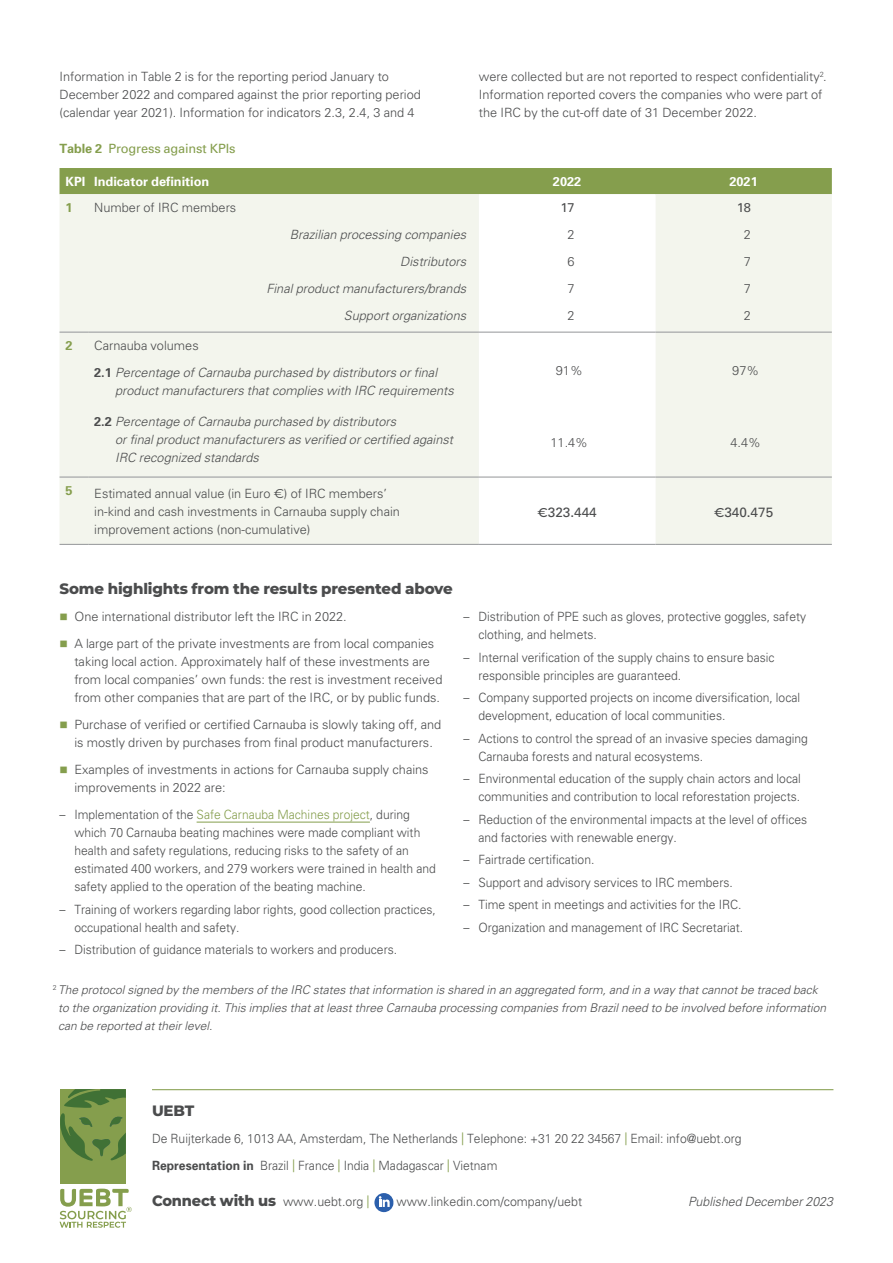
<style>
.page{position:relative;width:893px;height:1263px;background:#fff}
.page>*{position:absolute;margin:0;border:0;box-sizing:border-box;transform-origin:0 0}
._3__sub_3{font:800 15px "Montserrat";letter-spacing:-.01em;color:#4b4c4d}
._0__Body{font:800 15px "Montserrat";letter-spacing:-.01em;color:#4b4c4d}
._0__Body-2{font:13.5px "Univers 55";color:#4b4c4d}
._0__Body-3{font:300 12.75px/18px "Univers";color:#4b4c4d;scale:.95 1}
._0__Body-4{font:300 12.75px/18px "Univers";color:#4b4c4d}
._0__Body-5{font:italic 300 12.75px/18px "Univers";color:#4b4c4d}
._0__Body-6{font:700 12.75px "Univers";color:#fff}
._0__Body-7{font:12.75px "Univers 55";letter-spacing:-.01em;color:#859e4d}
._0__Body-8{font:12.75px "Univers 55";color:#4b4c4d}
._0__Body-9{font:700 12.75px "Univers";color:#859e4d}
.footnotes{font:italic 300 12px/18px "Univers";color:#4b4c4d}
.s1{font-family:"Univers";font-weight:700}
.s2{font-weight:700;font-style:normal}
.s3{font-family:"Montserrat";font-weight:400}
.s4{font-family:"Montserrat";font-weight:500;font-size:12.75px}
.s5{color:#859e4d}
.s6{font-family:"Univers 55";font-weight:400;color:#859e4d}
.s7{font-weight:700}
.s8{font-family:"Univers";font-weight:300;font-size:12.75px}
.s9{font-family:"Univers 55";font-weight:400;font-size:12.75px;color:#859e4d}
</style>
<div class="page">
<div style="left:60px;top:168px;width:772px;height:26px;background:#859e4d"></div>
<div style="left:60px;top:194px;width:772px;height:350px;background:#f3f5ed"></div>
<svg style="left:479px;top:194px;width:176px;height:350px"></svg>
<svg style="left:60px;top:332px;width:28px;height:1px"></svg>
<svg style="left:60px;top:477px;width:28px;height:1px"></svg>
<hr style="left:88px;top:332px;width:391px;height:1px;background:#939598">
<hr style="left:88px;top:477px;width:391px;height:1px;background:#939598">
<svg style="left:60px;top:544px;width:28px;height:1px"></svg>
<hr style="left:88px;top:544px;width:391px;height:1px;background:#939598">
<hr style="left:479px;top:332px;width:176px;height:1px;background:#939598">
<hr style="left:479px;top:477px;width:176px;height:1px;background:#939598">
<hr style="left:479px;top:544px;width:176px;height:1px;background:#939598">
<hr style="left:655px;top:332px;width:177px;height:1px;background:#939598">
<hr style="left:655px;top:477px;width:177px;height:1px;background:#939598">
<hr style="left:655px;top:544px;width:177px;height:1px;background:#939598">
<hr style="left:197px;top:822px;width:173px;height:1px;background:#859e4d">
<hr style="left:152px;top:1089px;width:681px;height:1px;background:#859e4d">
<svg style="left:374px;top:1193px;width:19px;height:19px"></svg>
<div style="left:60px;top:1089px;width:66px;height:95px;background:#859e4d"></div>
<svg style="left:60px;top:1089px;width:66px;height:72px"></svg>
<svg style="left:60px;top:1188px;width:72px;height:40px"></svg>
<p class="_0__Body-4" style="left:60px;top:67px;width:363px">Information in Table 2 is for the reporting period January to<br>December 2022 and compared against the prior reporting period (calendar year 2021). Information for indicators 2.3, 2.4, 3 and 4</p>
<p class="_0__Body-4" style="left:479px;top:67px;width:349px">were collected but are not reported to respect confidentiality<sup>2</sup>.<br>Information reported covers the companies who were part of the IRC by the cut-off date of 31 December 2022.</p>
<p class="_0__Body-7" style="left:60px;top:141px;width:178px"><span class="s1">Table 2</span> Progress against KPIs</p>
<p class="_0__Body-6" style="left:66px;top:173px;width:21px">KPI</p>
<p class="_0__Body-6" style="left:94px;top:173px;width:117px">Indicator definition</p>
<p class="_0__Body-6" style="left:553px;top:173px;width:30px">2022</p>
<p class="_0__Body-6" style="left:729px;top:173px;width:30px">2021</p>
<p class="_0__Body-9" style="left:66px;top:200px;width:9px">1</p>
<p class="_0__Body-4" style="left:94px;top:198px;width:144px">Number of IRC members</p>
<p class="_0__Body-5" style="left:290px;top:225px;width:178px">Brazilian processing companies</p>
<p class="_0__Body-5" style="left:400px;top:252px;width:67px">Distributors</p>
<p class="_0__Body-5" style="left:266px;top:279px;width:201px">Final product manufacturers/brands</p>
<p class="_0__Body-5" style="left:344px;top:306px;width:124px">Support organizations</p>
<p class="_0__Body-8" style="left:737px;top:200px;width:16px">18</p>
<p class="_0__Body-4" style="left:744px;top:225px;width:9px">2</p>
<p class="_0__Body-4" style="left:744px;top:252px;width:9px">7</p>
<p class="_0__Body-4" style="left:744px;top:279px;width:9px">7</p>
<p class="_0__Body-4" style="left:744px;top:306px;width:9px">2</p>
<p class="_0__Body-8" style="left:560px;top:200px;width:16px">17</p>
<p class="_0__Body-4" style="left:567px;top:225px;width:9px">2</p>
<p class="_0__Body-4" style="left:567px;top:252px;width:9px">6</p>
<p class="_0__Body-4" style="left:567px;top:279px;width:9px">7</p>
<p class="_0__Body-4" style="left:567px;top:306px;width:9px">2</p>
<p class="_0__Body-9" style="left:66px;top:338px;width:9px">2</p>
<p class="_0__Body-4" style="left:94px;top:336px;width:106px">Carnauba volumes</p>
<p class="_0__Body-5" style="left:115px;top:363px;width:340px;text-indent:-21px"><span class="s2">2.1</span> Percentage of Carnauba purchased by distributors or final product manufacturers that complies with IRC requirements</p>
<p class="_0__Body-4" style="left:556px;top:361px;width:28px">91%</p>
<p class="_0__Body-4" style="left:732px;top:361px;width:28px">97%</p>
<p class="_0__Body-5" style="left:115px;top:412px;width:339px;text-indent:-21px"><span class="s2">2.2</span> Percentage of Carnauba purchased by distributors<br>or final product manufacturers as verified or certified against<br>IRC recognized standards</p>
<p class="_0__Body-4" style="left:550px;top:434px;width:39px">11.4%</p>
<p class="_0__Body-4" style="left:730px;top:434px;width:32px">4.4%</p>
<p class="_0__Body-9" style="left:66px;top:482px;width:9px">5</p>
<p class="_0__Body-4" style="left:94px;top:484px;width:307px">Estimated annual value (in Euro <span class="s3">€</span>) of IRC members’ in-kind and cash investments in Carnauba supply chain improvement actions (non-cumulative)</p>
<p class="_0__Body-2" style="left:538px;top:504px;width:61px"><span class="s4">€</span>323.444</p>
<p class="_0__Body-2" style="left:714px;top:504px;width:61px"><span class="s4">€</span>340.475</p>
<p class="_3__sub_3" style="left:60px;top:579px;width:395px">Some highlights from the results presented above</p>
<p class="_0__Body-4" style="left:74px;top:607px;width:274px">One international distributor left the IRC in 2022.</p>
<p class="_0__Body-4" style="left:74px;top:634px;width:370px">A large part of the private investments are from local companies taking local action. Approximately half of these investments are from local companies’ own funds: the rest is investment received from other companies that are part of the IRC, or by public funds.</p>
<p class="_0__Body-4" style="left:74px;top:715px;width:368px">Purchase of verified or certified Carnauba is slowly taking off, and is mostly driven by purchases from final product manufacturers.</p>
<p class="_0__Body-4" style="left:74px;top:760px;width:356px">Examples of investments in actions for Carnauba supply chains improvements in 2022 are:</p>
<p class="_0__Body-3" style="left:74px;top:805px;width:382px;text-indent:-15px">– Implementation of the <span class="s5">Safe Carnauba Machines project</span>, during which 70 Carnauba beating machines were made compliant with health and safety regulations, reducing risks to the safety of an estimated 400 workers, and 279 workers were trained in health and safety applied to the operation of the beating machine.</p>
<p class="_0__Body-3" style="left:74px;top:900px;width:382px;text-indent:-15px">– Training of workers regarding labor rights, good collection practices, occupational health and safety.</p>
<p class="_0__Body-3" style="left:60px;top:940px;width:357px">– Distribution of guidance materials to workers and producers.</p>
<p class="_0__Body-3" style="left:478px;top:608px;width:347px;text-indent:-15px">– Distribution of PPE such as gloves, protective goggles, safety clothing, and helmets.</p>
<p class="_0__Body-3" style="left:478px;top:648px;width:313px;text-indent:-15px">– Internal verification of the supply chains to ensure basic responsible principles are guaranteed.</p>
<p class="_0__Body-3" style="left:478px;top:689px;width:340px;text-indent:-15px">– Company supported projects on income diversification, local development, education of local communities.</p>
<p class="_0__Body-3" style="left:478px;top:729px;width:348px;text-indent:-15px">– Actions to control the spread of an invasive species damaging<br>Carnauba forests and natural ecosystems.</p>
<p class="_0__Body-3" style="left:463px;top:770px;width:357px;text-align:right">– Environmental education of the supply chain actors and local communities and contribution to local reforestation projects.</p>
<p class="_0__Body-3" style="left:478px;top:810px;width:348px;text-indent:-15px">– Reduction of the environmental impacts at the level of offices and factories with renewable energy.</p>
<p class="_0__Body-3" style="left:463px;top:851px;width:139px">– Fairtrade certification.</p>
<p class="_0__Body-3" style="left:463px;top:873px;width:285px">– Support and advisory services to IRC members.</p>
<p class="_0__Body-3" style="left:463px;top:896px;width:294px">– Time spent in meetings and activities for the IRC.</p>
<p class="_0__Body-3" style="left:463px;top:918px;width:296px">– Organization and management of IRC Secretariat.</p>
<p class="footnotes" style="left:58px;top:981px;width:769px;text-indent:-6px"><sup>2</sup> The protocol signed by the members of the IRC states that information is shared in an aggregated form, and in a way that cannot be traced back to the organization providing it. This implies that at least three Carnauba processing companies from Brazil need to be involved before information can be reported at their level.</p>
<p class="_3__sub_3" style="left:152px;top:1101px;width:44px">UEBT</p>
<p class="_0__Body-3" style="left:152px;top:1129px;width:622px">De Ruijterkade 6, 1013 AA, Amsterdam, The Netherlands <span class="s6">|</span> Telephone: +31 20 22 34567 <span class="s6">|</span> Email: info@uebt.org</p>
<p class="_0__Body-3" style="left:152px;top:1156px;width:365px"><span class="s7">Representation in</span> Brazil <span class="s6">|</span> France <span class="s6">|</span> India <span class="s6">|</span> Madagascar <span class="s6">|</span> Vietnam</p>
<p class="_0__Body" style="left:152px;top:1191px;width:219px">Connect with us <span class="s8">www.uebt.org</span> <span class="s9">|</span></p>
<p class="_0__Body-4" style="left:397px;top:1192px;width:187px">www.linkedin.com/company/uebt</p>
<p class="_0__Body-5" style="left:688px;top:1192px;width:147px">Published December 2023</p>
</div>
